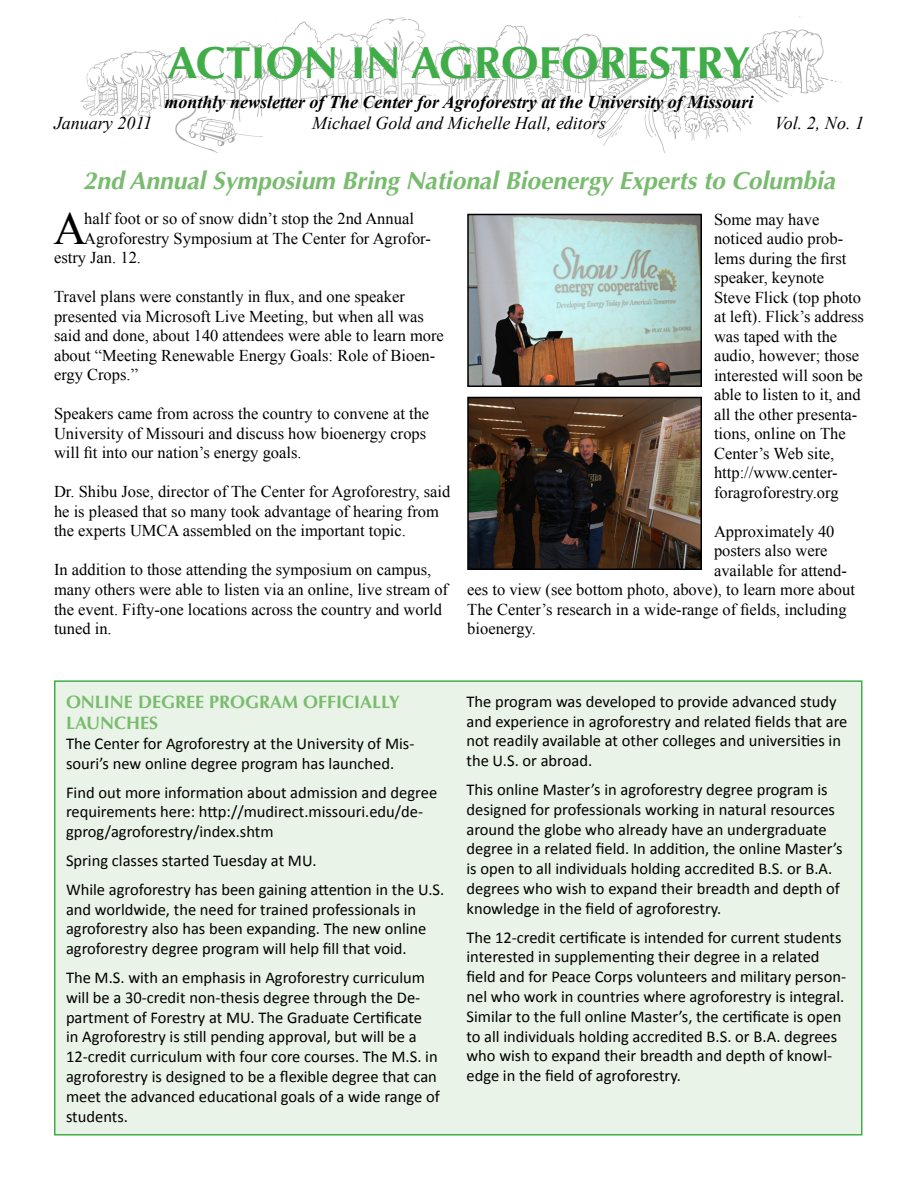
<style>
.page{position:relative;width:918px;height:1188px;background:#fff}
.page>*{position:absolute;margin:0;border:0;box-sizing:border-box;transform-origin:0 0}
.t1{font:45.9px "Times New Roman";color:#000}
.t2{font:700 45px "Optima";color:#41ad49}
.t3{font:italic 700 24.75px "Optima";letter-spacing:-.005em;color:#79bc6f}
.t4{font:italic 700 18px "Times New Roman";color:#000}
.t5{font:italic 18px "Times New Roman";color:#000}
.t6{font:700 18px/21.6px "Optima";color:#79bc6f}
.t7{font:16.5px/19.8px "Calibri";color:#000}
.t8{font:16.5px/19.5px "Times New Roman";color:#000}
</style>
<div class="page">
<div style="left:54px;top:680px;width:808px;height:456px;background:#eaf3e7;border:2px solid #41ad49"></div>
<img style="left:80px;top:16px;width:762px;height:137px">
<img style="left:470px;top:217px;width:229px;height:167px">
<div style="left:467px;top:214px;width:235px;height:173px;border:2px solid #000"></div>
<img style="left:470px;top:400px;width:229px;height:167px">
<div style="left:467px;top:397px;width:235px;height:173px;border:2px solid #000"></div>
<h2 class="t2" style="left:168px;top:36px;width:584px">ACTION IN AGROFORESTRY</h2>
<p class="t4" style="left:165px;top:89px;width:590px">monthly newsletter of The Center for Agroforestry at the University of Missouri</p>
<p class="t5" style="left:312px;top:110px;width:295px">Michael Gold and Michelle Hall, editors</p>
<h3 class="t3" style="left:83px;top:166px;width:754px">2nd Annual Symposium Bring National Bioenergy Experts to Columbia</h3>
<p class="t5" style="left:54px;top:111px;width:100px">January 2011</p>
<p class="t5" style="left:775px;top:111px;width:91px">Vol. 2, No. 1</p>
<h1 class="t1" style="left:54px;top:198px;width:35px">A</h1>
<p class="t8" style="left:84px;top:209px;width:331px">half foot or so of snow didn’t stop the 2nd Annual</p>
<p class="t8" style="left:84px;top:228px;width:348px">Agroforestry Symposium at The Center for Agrofor-</p>
<p class="t8" style="left:54px;top:248px;width:89px">estry Jan. 12.</p>
<p class="t8" style="left:54px;top:287px;width:391px">Travel plans were constantly in flux, and one speaker presented via Microsoft Live Meeting, but when all was said and done, about 140 attendees were able to learn more about “Meeting Renewable Energy Goals: Role of Bioen&shy;ergy Crops.”</p>
<p class="t8" style="left:54px;top:404px;width:377px">Speakers came from across the country to convene at the<br>University of Missouri and discuss how bioenergy crops will fit into our nation’s energy goals.</p>
<p class="t8" style="left:54px;top:482px;width:398px">Dr. Shibu Jose, director of The Center for Agroforestry, said he is pleased that so many took advantage of hearing from the experts UMCA assembled on the important topic.</p>
<p class="t8" style="left:54px;top:560px;width:396px">In addition to those attending the symposium on campus, many others were able to listen via an online, live stream of the event. Fifty-one locations across the country and world tuned in.</p>
<p class="t8" style="left:714px;top:209px;width:151px">Some may have noticed audio prob&shy;lems during the first speaker, keynote<br>Steve Flick (top photo at left). Flick’s address was taped with the audio, however; those interested will soon be able to listen to it, and all the other presenta&shy;tions, online on The<br>Center’s Web site, http://www.center&shy;foragroforestry.org</p>
<p class="t8" style="left:714px;top:521px;width:122px">Approximately 40</p>
<p class="t8" style="left:714px;top:541px;width:115px">posters also were</p>
<p class="t8" style="left:714px;top:560px;width:134px">available for attend-</p>
<p class="t8" style="left:467px;top:580px;width:389px">ees to view (see bottom photo, above), to learn more about</p>
<p class="t8" style="left:467px;top:599px;width:381px">The Center’s research in a wide-range of fields, including</p>
<p class="t8" style="left:467px;top:619px;width:70px">bioenergy.</p>
<p class="t6" style="left:66px;top:691px;width:335px">ONLINE DEGREE PROGRAM OFFICIALLY<br>LAUNCHES</p>
<p class="t7" style="left:66px;top:734px;width:350px">The Center for Agroforestry at the University of Mis&shy;souri’s new online degree program has launched.</p>
<p class="t7" style="left:66px;top:782px;width:373px">Find out more information about admission and degree requirements here: http://mudirect.missouri.edu/de&shy;gprog/agroforestry/index.shtm</p>
<p class="t7" style="left:66px;top:846px;width:380px;line-height:28.8px">Spring classes started Tuesday at MU.<br>While agroforestry has been gaining attention in the U.S.</p>
<p class="t7" style="left:66px;top:899px;width:362px">and worldwide, the need for trained professionals in agroforestry also has been expanding. The new online agroforestry degree program will help fill that void.</p>
<p class="t7" style="left:66px;top:968px;width:375px">The M.S. with an emphasis in Agroforestry curriculum will be a 30-credit non-thesis degree through the De&shy;partment of Forestry at MU. The Graduate Certificate<br>in Agroforestry is still pending approval, but will be a 12-credit curriculum with four core courses. The M.S. in agroforestry is designed to be a flexible degree that can meet the advanced educational goals of a wide range of students.</p>
<p class="t7" style="left:467px;top:692px;width:382px">The program was developed to provide advanced study and experience in agroforestry and related fields that are not readily available at other colleges and universities in the U.S. or abroad.</p>
<p class="t7" style="left:467px;top:780px;width:378px">This online Master’s in agroforestry degree program is designed for professionals working in natural resources around the globe who already have an undergraduate degree in a related field. In addition, the online Master’s is open to all individuals holding accredited B.S. or B.A. degrees who wish to expand their breadth and depth of knowledge in the field of agroforestry.</p>
<p class="t7" style="left:467px;top:927px;width:381px">The 12-credit certificate is intended for current students interested in supplementing their degree in a related field and for Peace Corps volunteers and military person&shy;nel who work in countries where agroforestry is integral.<br>Similar to the full online Master’s, the certificate is open to all individuals holding accredited B.S. or B.A. degrees who wish to expand their breadth and depth of knowl&shy;edge in the field of agroforestry.</p>
</div>
